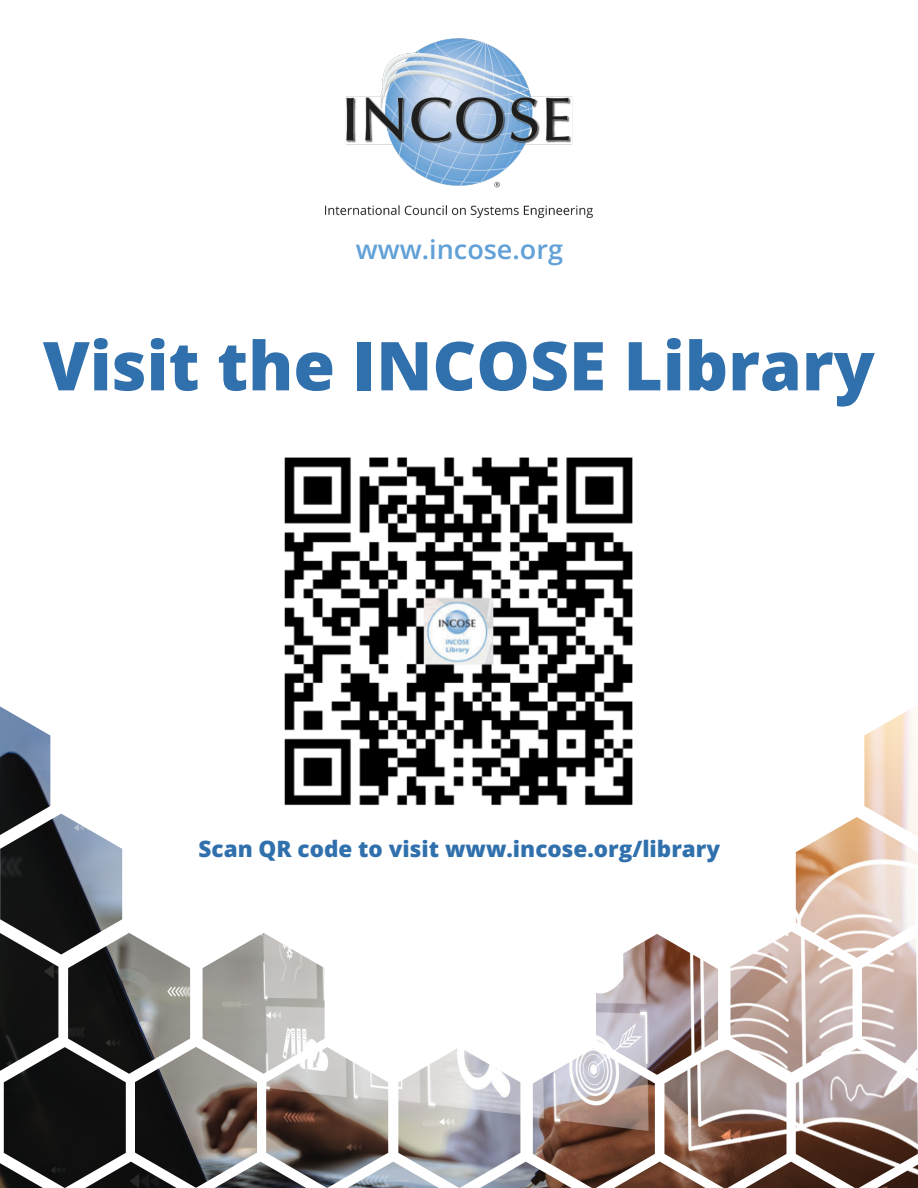
<style>
.page{position:relative;width:918px;height:1188px;background:#fff}
.page>*{position:absolute;margin:0;border:0;box-sizing:border-box;transform-origin:0 0}
.t1{font:800 67.5px "Open Sans";color:#3070ac}
.t2{font:600 27px "Open Sans";color:#62a1d7}
.t3{font:800 22.5px "Open Sans";color:#3070ac}
</style>
<div class="page">
<img style="left:326px;top:38px;width:266px;height:179px">
<img style="left:135px;top:1047px;width:122px;height:141px">
<img style="left:199px;top:1162px;width:67px;height:26px">
<img style="left:388px;top:1162px;width:10px;height:26px">
<img style="left:520px;top:1162px;width:13px;height:26px">
<img style="left:787px;top:1162px;width:9px;height:26px">
<img style="left:655px;top:1162px;width:9px;height:26px">
<img style="left:126px;top:1162px;width:66px;height:26px">
<img style="left:266px;top:1047px;width:122px;height:141px">
<img style="left:533px;top:1048px;width:122px;height:140px">
<img style="left:398px;top:1049px;width:122px;height:139px">
<img style="left:796px;top:1048px;width:122px;height:140px">
<img style="left:68px;top:933px;width:122px;height:141px">
<img style="left:0;top:814px;width:122px;height:141px">
<img style="left:0;top:706px;width:50px;height:135px">
<img style="left:864px;top:705px;width:54px;height:112px">
<img style="left:796px;top:817px;width:122px;height:141px">
<img style="left:862px;top:933px;width:56px;height:141px">
<img style="left:0;top:931px;width:58px;height:140px">
<img style="left:596px;top:934px;width:122px;height:141px">
<img style="left:203px;top:933px;width:122px;height:141px">
<img style="left:731px;top:931px;width:122px;height:141px">
<img style="left:4px;top:1047px;width:122px;height:141px">
<img style="left:0;top:1162px;width:58px;height:26px">
<img style="left:664px;top:1048px;width:123px;height:140px">
<img style="left:285px;top:457px;width:348px;height:349px">
<p class="t2" style="left:356px;top:230px;width:209px">www.incose.org</p>
<p class="t1" style="left:43px;top:318px;width:833px">Visit the INCOSE Library</p>
<p class="t3" style="left:199px;top:833px;width:523px">Scan QR code to visit www.incose.org/library</p>
</div>
